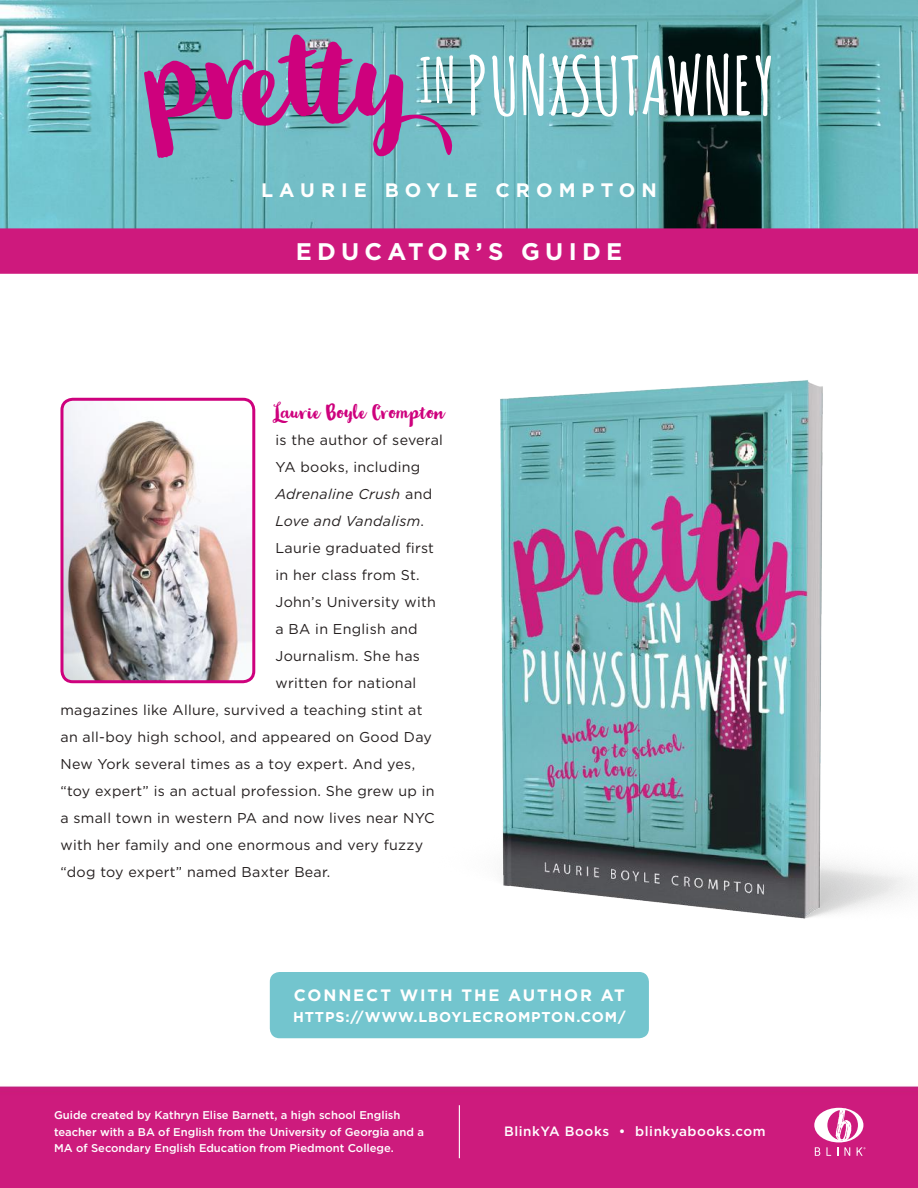
<style>
.page{position:relative;width:918px;height:1188px;background:#fff}
.page>*{position:absolute;margin:0;border:0;box-sizing:border-box;transform-origin:0 0}
.t1{font:700 79.35px "Amatic SC";color:#fff}
.t2{font:700 24px "Gotham";letter-spacing:.22em;color:#fff}
.t3{font:700 19.5px "Gotham";letter-spacing:.31em;color:#fff}
.t4{font:18.75px "Wanderlust Shine";letter-spacing:.02em;color:#ce017d}
.t5{font:700 16.5px "Gotham";letter-spacing:.115em;color:#fff}
.t6{font:14.25px "Gotham";letter-spacing:.02em;color:#241f1f}
.t7{font:italic 14.25px "Gotham";letter-spacing:.02em;color:#241f1f}
.t8{font:700 14.25px "Gotham";letter-spacing:.06em;color:#fff}
.t9{font:500 13.5px "Gotham";letter-spacing:.04em;color:#fff}
.t10{font:500 11.25px/16.5px "Gotham";color:#fff}
.s1{font-style:normal}
</style>
<div class="page">
<img style="left:0;top:0;width:918px;height:1188px">
<img style="left:405px;top:324px;width:513px;height:635px">
<div style="left:270px;top:972px;width:379px;height:66px;background:#73c5ce;border-radius:10px"></div>
<svg style="left:144px;top:34px;width:309px;height:124px;background:#8b83ab"></svg>
<div style="left:0;top:228px;width:918px;height:46px;background:#ce197d"></div>
<img style="left:62px;top:399px;width:192px;height:283px">
<div style="left:60px;top:398px;width:195px;height:285px;border:3px solid #ce017d;border-radius:11px"></div>
<hr style="left:459px;top:1105px;width:1px;height:53px;background:#fff">
<svg style="left:814px;top:1108px;width:51px;height:48px"></svg>
<h1 class="t1" style="left:419px;top:29px;width:357px"><sup>IN</sup> PUNXSUTAWNEY</h1>
<h3 class="t3" style="left:261px;top:177px;width:397px">LAURIE BOYLE CROMPTON</h3>
<h2 class="t2" style="left:296px;top:236px;width:328px">EDUCATOR’S GUIDE</h2>
<h3 class="t4" style="left:276px;top:401px;width:171px">Laurie Boyle Crompton</h3>
<p class="t6" style="left:276px;top:431px;width:169px">is the author of several</p>
<p class="t6" style="left:276px;top:458px;width:146px">YA books, including</p>
<p class="t7" style="left:276px;top:485px;width:158px">Adrenaline Crush <span class="s1">and</span></p>
<p class="t7" style="left:276px;top:512px;width:150px">Love and Vandalism<span class="s1">.</span></p>
<p class="t6" style="left:276px;top:539px;width:160px">Laurie graduated first</p>
<p class="t6" style="left:276px;top:566px;width:146px">in her class from St.</p>
<p class="t6" style="left:276px;top:593px;width:162px">John’s University with</p>
<p class="t6" style="left:276px;top:620px;width:144px">a BA in English and</p>
<p class="t6" style="left:276px;top:647px;width:146px">Journalism. She has</p>
<p class="t6" style="left:276px;top:674px;width:142px">written for national</p>
<p class="t6" style="left:60px;top:701px;width:364px">magazines like Allure, survived a teaching stint at</p>
<p class="t6" style="left:60px;top:728px;width:373px">an all-boy high school, and appeared on Good Day</p>
<p class="t6" style="left:60px;top:755px;width:356px">New York several times as a toy expert. And yes,</p>
<p class="t6" style="left:60px;top:782px;width:376px">“toy expert” is an actual profession. She grew up in</p>
<p class="t6" style="left:60px;top:809px;width:376px">a small town in western PA and now lives near NYC</p>
<p class="t6" style="left:60px;top:836px;width:364px">with her family and one enormous and very fuzzy</p>
<p class="t6" style="left:60px;top:863px;width:271px">“dog toy expert” named Baxter Bear.</p>
<p class="t5" style="left:294px;top:984px;width:333px">CONNECT WITH THE AUTHOR AT</p>
<p class="t8" style="left:293px;top:1007px;width:334px">HTTPS://WWW.LBOYLECROMPTON.COM/</p>
<p class="t10" style="left:54px;top:1107px;width:372px">Guide created by Kathryn Elise Barnett, a high school English teacher with a BA of English from the University of Georgia and a<br>MA of Secondary English Education from Piedmont College.</p>
<p class="t9" style="left:504px;top:1122px;width:263px">BlinkYA Books • blinkyabooks.com</p>
</div>
